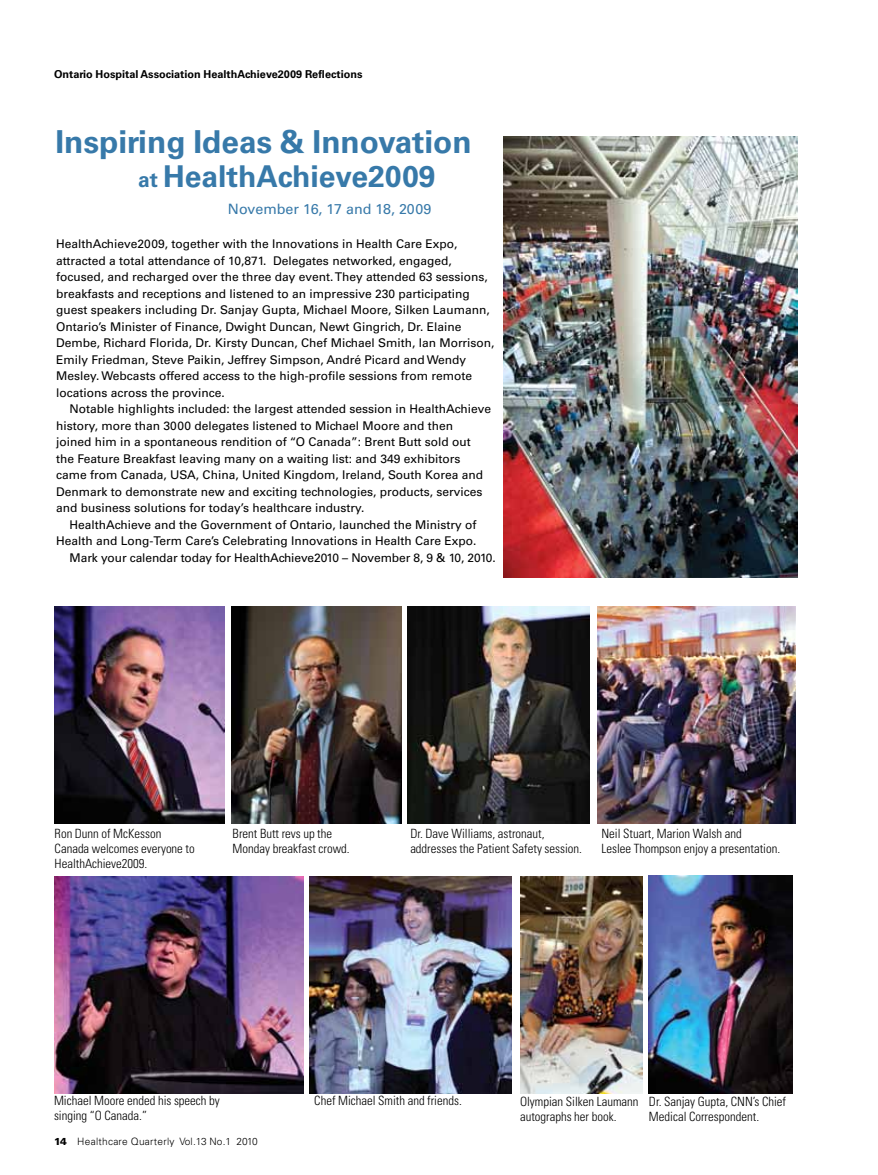
<style>
.page{position:relative;width:878px;height:1175px;background:#fff}
.page>*{position:absolute;margin:0;border:0;box-sizing:border-box;transform-origin:0 0}
.t1{font:700 31.5px "Univers";color:#3779a9}
.t2{font:700 30px "Univers";color:#3779a9}
.t3{font:14.25px "Univers";color:#3779a9}
.t4{font:300 condensed 12.75px/15px "Univers";color:#000}
.t5{font:12px/16.5px "Univers";color:#000}
.t6{font:700 10.8px "Univers";color:#000}
.t7{font:300 10.2px "Univers";letter-spacing:.025em;color:#000}
.s1{font-size:21px}
.s2{font-weight:900}
</style>
<div class="page">
<img style="left:520px;top:876px;width:122px;height:217px">
<img style="left:231px;top:606px;width:170px;height:218px">
<img style="left:597px;top:606px;width:198px;height:218px">
<img style="left:649px;top:876px;width:143px;height:217px">
<img style="left:55px;top:876px;width:248px;height:217px">
<img style="left:309px;top:876px;width:203px;height:217px">
<img style="left:408px;top:606px;width:181px;height:218px">
<img style="left:55px;top:606px;width:170px;height:218px">
<img style="left:503px;top:137px;width:294px;height:441px">
<p class="t6" style="left:54px;top:68px;width:310px">Ontario Hospital Association HealthAchieve2009 Reflections</p>
<h1 class="t1" style="left:56px;top:123px;width:418px">Inspiring Ideas &amp; Innovation</h1>
<h2 class="t2" style="left:138px;top:159px;width:299px"><span class="s1">at</span> HealthAchieve2009</h2>
<p class="t3" style="left:228px;top:200px;width:205px">November 16, 17 and 18, 2009</p>
<p class="t5" style="left:56px;top:236px;width:440px">HealthAchieve2009, together with the I nnovations in Health Care Expo, attracted a total attendance of 10,871. Delegates networked, engaged, focused, and recharged over the three day event. They attended 63 sessions, breakfasts and receptions and listened to an impressive 230 participating guest speakers including Dr. Sanjay G upta, M ichael Moore, Silken Laumann, Ontario’s M inister of Finance, Dwight Duncan, Newt G ingrich, Dr. Elaine Dembe, Richard Florida, Dr. Kirsty Duncan, Chef M ichael Smith, Ian Morrison, Emily Friedman, Steve Paikin, Jeffrey Simpson, André Picard and Wendy<br>M esley. Webcasts offered access to the high-profile sessions from remote locations across the province.</p>
<p class="t5" style="left:56px;top:401px;width:436px;text-indent:14px">Notable highlights included: the largest attended session in HealthAchieve history, more than 3000 delegates listened to M ichael Moore and then joined him in a spontaneous rendition of “O Canada”: Brent Butt sold out the Feature Breakfast leaving many on a waiting list: and 349 exhibitors came from Canada, USA</p>
<p class="t5" style="left:56px;top:467px;width:428px;text-align:justify;text-indent:140px">, China, U nited Kingdom, I reland, South Korea and Denmark to demonstrate new and exciting technologies, products, services and business solutions for today’s healthcare industry.</p>
<p class="t5" style="left:70px;top:516px;width:408px">HealthAchieve and the Government of Ontario, launched the M inistry of</p>
<p class="t5" style="left:56px;top:533px;width:422px">Health and Long-Term Care’s Celebrating I nnovations in Health Care Expo.</p>
<p class="t5" style="left:70px;top:549px;width:427px">M ark your calendar today for HealthAchieve2010 – N ovember 8, 9 &amp; 10, 2010.</p>
<p class="t4" style="left:55px;top:825px;width:142px">Ron Dunn of McKesson<br>Canada welcomes everyone to<br>HealthAchieve2009.</p>
<p class="t4" style="left:233px;top:825px;width:118px">Brent Butt revs up the<br>Monday breakfast crowd.</p>
<p class="t4" style="left:601px;top:825px;width:180px">Neil Stuart, Marion Walsh and<br>Leslee Thompson enjoy a presentation.</p>
<p class="t4" style="left:410px;top:825px;width:173px">Dr. Dave Williams, astronaut, addresses the Patient Safety session.</p>
<p class="t4" style="left:54px;top:1093px;width:167px">Michael Moore ended his speech by singing “O Canada.”</p>
<p class="t4" style="left:314px;top:1093px;width:149px">Chef Michael Smith and friends.</p>
<p class="t4" style="left:649px;top:1093px;width:139px">Dr. Sanjay Gupta, CNN’s Chief<br>Medical Correspondent.</p>
<p class="t4" style="left:520px;top:1093px;width:120px">Olympian Silken Laumann autographs her book.</p>
<p class="t7" style="left:54px;top:1134px;width:205px"><span class="s2">14</span> Healthcare Quarterly Vol.13 No.1 2010</p>
</div>
